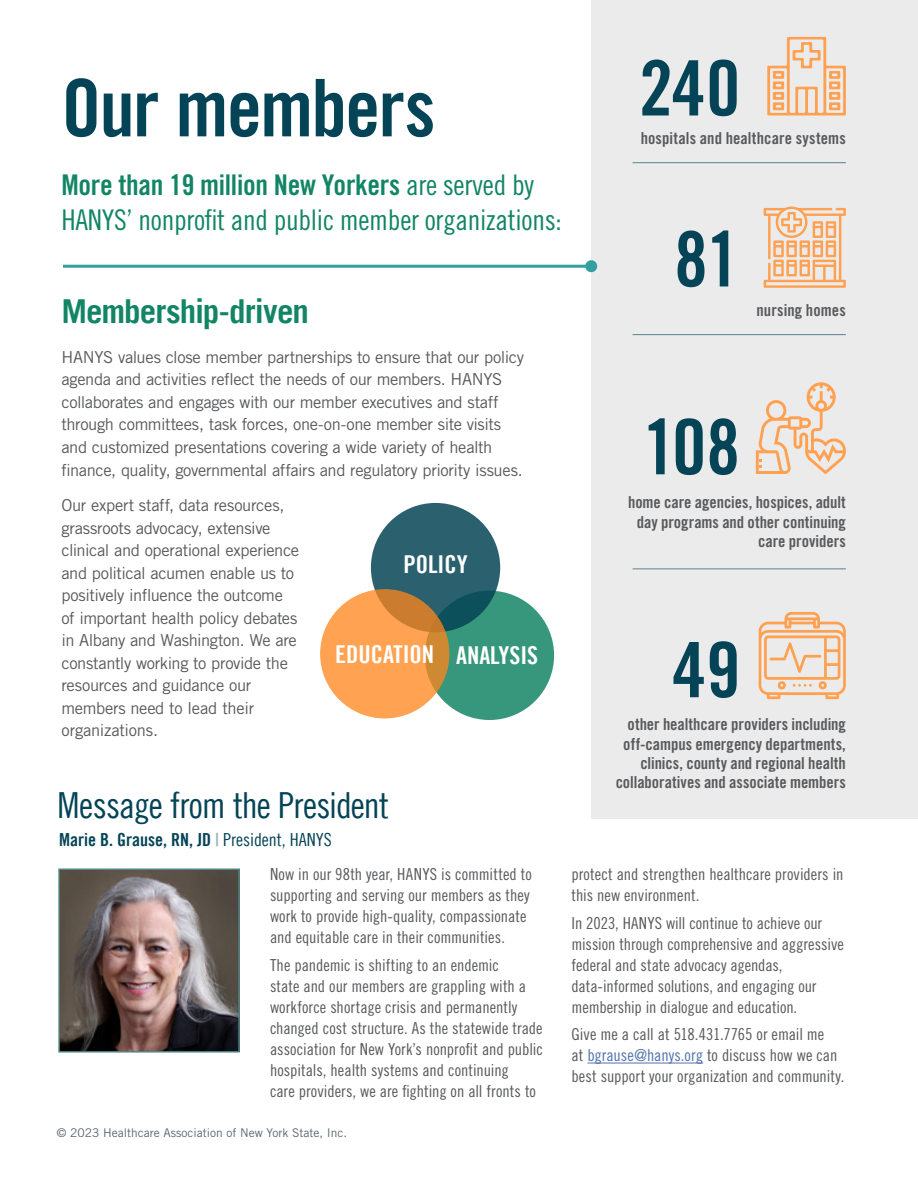
<style>
.page{position:relative;width:918px;height:1188px;background:#fff}
.page>*{position:absolute;margin:0;border:0;box-sizing:border-box;transform-origin:0 0}
.t1{font:79.5px "Trade Gothic LT Std Bd Cn 20";letter-spacing:-.02em;color:#054456}
.t2{font:76.5px "Trade Gothic LT Bold Cond Twenty";letter-spacing:-.01em;color:#054456}
.t3{font:36px "Trade Gothic LT Cond Eighteen";letter-spacing:-.025em;color:#054456}
.t4{font:700 33px "Trade Gothic LT";letter-spacing:-.03em;color:#128565}
.t5{font:28.5px "Trade Gothic LT Std Cn 18";letter-spacing:-.01em;color:#128565}
.t6{font:28.5px "Trade Gothic LT Std Bd Cn 20";letter-spacing:-.01em;color:#128565}
.t7{font:24.6px "Trade Gothic LT Bold Cond Twenty";color:#fff}
.t8{font:18px "Trade Gothic LT Bold Cond Twenty";color:#054456}
.t9{font:16.5px/21px "Trade Gothic LT Std Cn 18";color:#58595b}
.t10{font:16.5px/22.5px "Trade Gothic LT Std";letter-spacing:-.025em;color:#58595b}
.t11{font:16.5px/19.4px "Trade Gothic LT Std Bd Cn 20";color:#58595b;text-align:right}
.t12{font:12px "Trade Gothic LT Std";color:#5b6771}
.s1{font-family:"Trade Gothic LT Std Cn 18"}
.s2{color:#9bb4bb}
.s3{font-family:"Trade Gothic LT Cond Eighteen"}
.s4{color:#4f73ad}
</style>
<div class="page">
<div style="left:592px;top:0;width:326px;height:819px;background:#ebebec"></div>
<hr style="left:587px;top:1063px;width:116px;height:1px;background:#4f73ad">
<img style="left:61px;top:871px;width:176px;height:179px">
<div style="left:58px;top:868px;width:182px;height:185px;border:2px solid #528585"></div>
<svg style="left:767px;top:37px;width:79px;height:78px"></svg>
<hr style="left:633px;top:162px;width:213px;height:1px;background:#57828e">
<svg style="left:759px;top:612px;width:87px;height:87px"></svg>
<hr style="left:633px;top:569px;width:213px;height:1px;background:#57828e">
<svg style="left:756px;top:382px;width:90px;height:92px"></svg>
<svg style="left:764px;top:207px;width:82px;height:81px"></svg>
<hr style="left:633px;top:334px;width:213px;height:1px;background:#57828e">
<hr style="left:63px;top:265px;width:528px;height:3px;background:#339fa1">
<div style="left:585px;top:260px;width:12px;height:12px;background:#339fa1;border-radius:50%"></div>
<div style="left:425px;top:591px;width:129px;height:129px;background:#36977c;border-radius:50%"></div>
<svg style="left:371px;top:503px;width:129px;height:129px;background:#285e6d"></svg>
<svg style="left:320px;top:589px;width:129px;height:129px;background:#f49b4b"></svg>
<h1 class="t1" style="left:62px;top:60px;width:376px">Our members</h1>
<h3 class="t6" style="left:62px;top:168px;width:474px">More than 19 million New Yorkers <span class="s1">are served by</span></h3>
<h3 class="t5" style="left:62px;top:203px;width:502px">HANYS’ nonprofit and public member organizations:</h3>
<h3 class="t4" style="left:62px;top:291px;width:249px">Membership-driven</h3>
<p class="t10" style="left:62px;top:346px;width:464px">HANYS values close member partnerships to ensure that our policy agenda and activities reflect the needs of our members. HANYS collaborates and engages with our member executives and staff through committees, task forces, one-on-one member site visits and customized presentations covering a wide variety of health finance, quality, governmental affairs and regulatory priority issues.</p>
<p class="t10" style="left:62px;top:494px;width:239px">Our expert staff, data resources, grassroots advocacy, extensive clinical and operational experience and political acumen enable us to positively influence the outcome of important health policy debates in Albany and Washington. We are constantly working to provide the resources and guidance our members need to lead their organizations.</p>
<h3 class="t7" style="left:403px;top:549px;width:66px">POLICY</h3>
<h3 class="t7" style="left:335px;top:639px;width:100px">EDUCATION</h3>
<h3 class="t7" style="left:456px;top:641px;width:84px">ANALYSIS</h3>
<h3 class="t3" style="left:58px;top:784px;width:333px">Message from the President</h3>
<p class="t8" style="left:59px;top:829px;width:274px">Marie B. Grause, RN, JD <span class="s2">|</span> <span class="s3">President, HANYS</span></p>
<p class="t9" style="left:270px;top:864px;width:263px">Now in our 98th year, HANYS is committed to supporting and serving our members as they work to provide high-quality, compassionate and equitable care in their communities.</p>
<p class="t9" style="left:270px;top:954px;width:274px">The pandemic is shifting to an endemic<br>state and our members are grappling with a workforce shortage crisis and permanently changed cost structure. As the statewide trade association for New York’s nonprofit and public hospitals, health systems and continuing<br>care providers, we are fighting on all fronts to</p>
<p class="t12" style="left:57px;top:1126px;width:292px">© 2023 Healthcare Association of New York State, Inc.</p>
<h2 class="t2" style="left:639px;top:42px;width:103px">240</h2>
<p class="t11" style="left:641px;top:129px;width:207px">hospitals and healthcare systems</p>
<h2 class="t2" style="left:674px;top:213px;width:68px">81</h2>
<p class="t11" style="left:757px;top:300px;width:91px">nursing homes</p>
<h2 class="t2" style="left:643px;top:401px;width:99px">108</h2>
<p class="t11" style="left:628px;top:492px;width:219px">home care agencies, hospices, adult day programs and other continuing care providers</p>
<h2 class="t2" style="left:672px;top:623px;width:69px">49</h2>
<p class="t11" style="left:616px;top:715px;width:232px">other healthcare providers including off-campus emergency departments, clinics, county and regional health collaboratives and associate members</p>
<p class="t9" style="left:572px;top:864px;width:273px">protect and strengthen healthcare providers in this new environment.</p>
<p class="t9" style="left:572px;top:912px;width:274px">In 2023, HANYS will continue to achieve our mission through comprehensive and aggressive federal and state advocacy agendas, data-informed solutions, and engaging our membership in dialogue and education.</p>
<p class="t9" style="left:572px;top:1024px;width:274px">Give me a call at 518.431.7765 or email me<br>at <span class="s4">bgrause@hanys.org</span> to discuss how we can best support your organization and community.</p>
</div>
